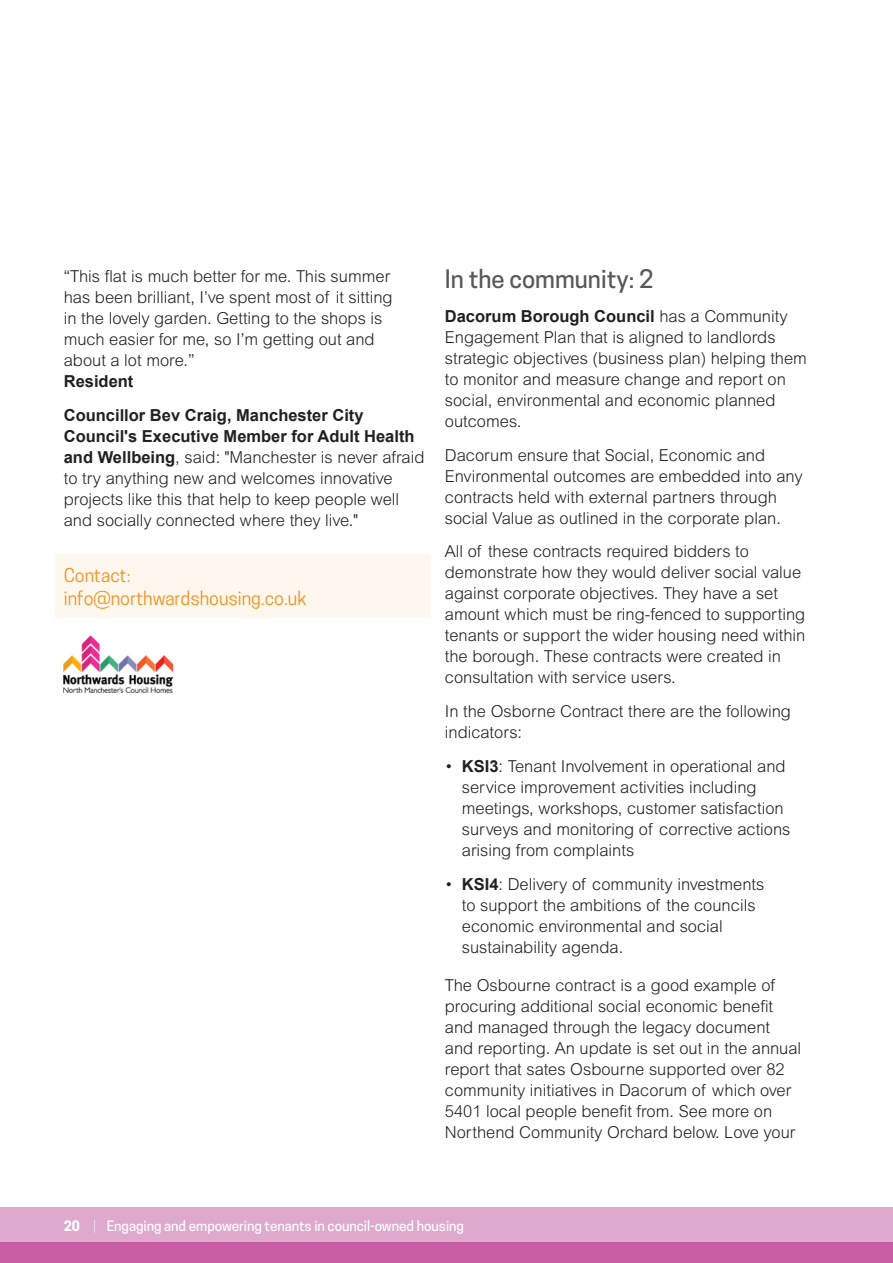
<style>
.page{position:relative;width:893px;height:1263px;background:#fff}
.page>*{position:absolute;margin:0;border:0;box-sizing:border-box;transform-origin:0 0}
._03-subhead_01{font:500 24px "Cooper Hewitt";color:#57585a}
.CONTACT{font:18px/22.5px "Cooper Hewitt";color:#f4901d}
._01-body{font:300 16.5px/21px "Arial MT Std";color:#231f20}
.t1{font:500 13.5px "Cooper Hewitt";color:#fff}
.s1{font-family:"Arial";font-weight:700}
.s2{font-weight:700}
.s3{font-weight:300}
</style>
<div class="page">
<div style="left:0;top:1242px;width:893px;height:21px;background:#c85da3"></div>
<div style="left:0;top:1208px;width:893px;height:34px;background:#dfa9cd"></div>
<div style="left:55px;top:554px;width:376px;height:63px;background:#fef7ee"></div>
<img style="left:63px;top:635px;width:111px;height:58px">
<p class="_01-body" style="left:64px;top:266px;width:330px">“This flat is much better for me. This summer has been brilliant, I’ve spent most of it sitting in the lovely garden. Getting to the shops is much easier for me, so I’m getting out and about a lot more.”<br><span class="s1">Resident</span></p>
<p class="_01-body" style="left:64px;top:404px;width:362px"><span class="s1">Councillor Bev Craig, Manchester City Council's Executive Member for Adult Health and Wellbeing</span>, said: "Manchester is never afraid to try anything new and welcomes innovative projects like this that help to keep people well and socially connected where they live."</p>
<p class="CONTACT" style="left:64px;top:564px;width:244px">Contact: info@northwardshousing.co.uk</p>
<p class="_03-subhead_01" style="left:445px;top:265px;width:210px">In the community: 2</p>
<p class="_01-body" style="left:445px;top:305px;width:364px"><span class="s1">Dacorum Borough Council</span> has a Community Engagement Plan that is aligned to landlords strategic objectives (business plan) helping them to monitor and measure change and report on social, environmental and economic planned outcomes.</p>
<p class="_01-body" style="left:445px;top:444px;width:359px">Dacorum ensure that Social, Economic and Environmental outcomes are embedded into any contracts held with external partners through social Value as outlined in the corporate plan.</p>
<p class="_01-body" style="left:445px;top:541px;width:362px">All of these contracts required bidders to demonstrate how they would deliver social value against corporate objectives. They have a set amount which must be ring-fenced to supporting tenants or support the wider housing need within the borough. These contracts were created in consultation with service users.</p>
<p class="_01-body" style="left:445px;top:701px;width:348px">In the Osborne Contract there are the following indicators:</p>
<p class="_01-body" style="left:462px;top:755px;width:330px;text-indent:-17px">• <span class="s1">KSI3</span>: Tenant Involvement in operational and service improvement activities including meetings, workshops, customer satisfaction surveys and monitoring of corrective actions arising from complaints</p>
<p class="_01-body" style="left:462px;top:873px;width:304px;text-indent:-17px">• <span class="s1">KSI4</span>: Delivery of community investments to support the ambitions of the councils economic environmental and social sustainability agenda.</p>
<p class="_01-body" style="left:445px;top:974px;width:358px">The Osbourne contract is a good example of procuring additional social economic benefit and managed through the legacy document and reporting. An update is set out in the annual report that sates Osbourne supported over 82 community initiatives in Dacorum of which over 5401 local people benefit from. See more on Northend Community Orchard below. Love your</p>
<p class="t1" style="left:64px;top:1218px;width:402px"><span class="s2">20</span> <span class="s3">|</span> Engaging and empowering tenants in council-owned housing</p>
</div>
